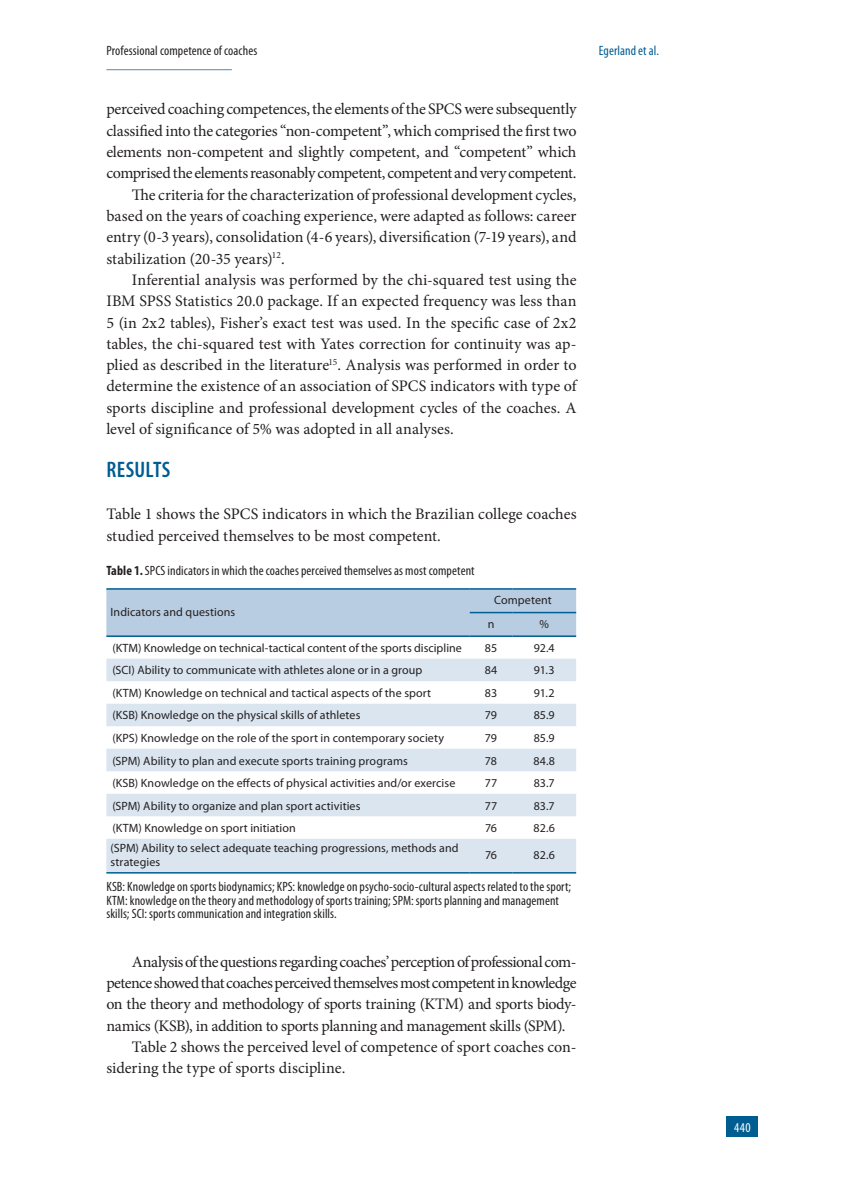
<style>
.page{position:relative;width:851px;height:1191px;background:#fff}
.page>*{position:absolute;margin:0;border:0;box-sizing:border-box;transform-origin:0 0}
.t1{font:600 condensed 22.5px "Myriad Pro";letter-spacing:.01em;color:#005d91}
.t2{font:16.05px/21.3px "Minion Pro";letter-spacing:-.01em;color:#231f20}
.t3{font:16.05px "Minion Pro";letter-spacing:-.035em;color:#231f20}
.t4{font:16.05px "Minion Pro";letter-spacing:-.03em;color:#231f20}
.t5{font:condensed 13.5px/13.5px "Myriad Pro";letter-spacing:.01em;color:#231f20}
.t6{font:condensed 13.5px "Myriad Pro";letter-spacing:.005em;color:#005d91}
.t7{font:condensed 13.5px "Myriad Pro";color:#fff}
.t8{font:12px/23.7px "Myriad Pro";letter-spacing:.005em;color:#231f20}
.s1{font-weight:700}
</style>
<div class="page">
<hr style="left:106px;top:69px;width:126px;height:1px;background:#6697be">
<div style="left:726px;top:1116px;width:31px;height:20px;background:#005d91"></div>
<div style="left:106px;top:589px;width:470px;height:46px;background:#b9cde2"></div>
<svg style="left:106px;top:658px;width:470px;height:214px;fill:#dae5f0"></svg>
<hr style="left:469px;top:612px;width:43px;height:1px;background:#005d91">
<hr style="left:512px;top:612px;width:64px;height:1px;background:#005d91">
<hr style="left:106px;top:588px;width:363px;height:1px;background:#005d91">
<hr style="left:469px;top:588px;width:43px;height:1px;background:#005d91">
<hr style="left:512px;top:588px;width:64px;height:1px;background:#005d91">
<hr style="left:106px;top:635px;width:363px;height:2px;background:#005d91">
<hr style="left:469px;top:635px;width:43px;height:2px;background:#005d91">
<hr style="left:512px;top:635px;width:64px;height:2px;background:#005d91">
<hr style="left:106px;top:872px;width:363px;height:1px;background:#005d91">
<hr style="left:469px;top:872px;width:43px;height:1px;background:#005d91">
<hr style="left:512px;top:872px;width:64px;height:1px;background:#005d91">
<p class="t5" style="left:106px;top:43px;width:152px">Professional competence of coaches</p>
<p class="t6" style="left:598px;top:42px;width:62px">Egerland et al.</p>
<p class="t2" style="left:106px;top:99px;width:471px">perceived coaching competences, the elements of the SPCS were subsequently</p>
<p class="t2" style="left:106px;top:120px;width:471px">classified into the categories “non-competent”, which comprised the first two</p>
<p class="t2" style="left:106px;top:141px;width:471px">elements non-competent and slightly competent, and “competent” which</p>
<p class="t4" style="left:106px;top:162px;width:471px">comprised the elements reasonably competent, competent and very competent.</p>
<p class="t2" style="left:132px;top:184px;width:446px">The criteria for the characterization of professional development cycles,</p>
<p class="t2" style="left:106px;top:205px;width:471px">based on the years of coaching experience, were adapted as follows: career</p>
<p class="t2" style="left:106px;top:227px;width:471px">entry (0-3 years), consolidation (4-6 years), diversification (7-19 years), and</p>
<p class="t2" style="left:106px;top:248px;width:180px">stabilization (20-35 years)<sup>12</sup>.</p>
<p class="t2" style="left:132px;top:269px;width:446px">Inferential analysis was performed by the chi-squared test using the</p>
<p class="t2" style="left:106px;top:290px;width:471px">IBM SPSS Statistics 20.0 package. If an expected frequency was less than</p>
<p class="t2" style="left:106px;top:312px;width:471px">5 (in 2x2 tables), Fisher’s exact test was used. In the specific case of 2x2</p>
<p class="t2" style="left:106px;top:333px;width:471px">tables, the chi-squared test with Yates correction for continuity was ap-</p>
<p class="t2" style="left:106px;top:354px;width:471px">plied as described in the literature<sup>15</sup>. Analysis was performed in order to</p>
<p class="t2" style="left:106px;top:376px;width:471px">determine the existence of an association of SPCS indicators with type of</p>
<p class="t2" style="left:106px;top:397px;width:471px">sports discipline and professional development cycles of the coaches. A</p>
<p class="t2" style="left:106px;top:418px;width:349px">level of significance of 5% was adopted in all analyses.</p>
<h1 class="t1" style="left:107px;top:455px;width:65px">RESULTS</h1>
<p class="t2" style="left:106px;top:503px;width:471px">Table 1 shows the SPCS indicators in which the Brazilian college coaches studied perceived themselves to be most competent.</p>
<p class="t5" style="left:106px;top:564px;width:370px"><span class="s1">Table 1.</span> SPCS indicators in which the coaches perceived themselves as most competent</p>
<p class="t8" style="left:111px;top:600px;width:126px">Indicators and questions</p>
<p class="t8" style="left:487px;top:588px;width:66px;text-indent:6px">Competent n</p>
<p class="t8" style="left:539px;top:612px;width:11px">%</p>
<p class="t8" style="left:112px;top:636px;width:351px">(KTM) Knowledge on technical-tactical content of the sports discipline</p>
<p class="t8" style="left:485px;top:636px;width:14px">85</p>
<p class="t8" style="left:533px;top:636px;width:23px">92.4</p>
<p class="t8" style="left:112px;top:658px;width:311px">(SCI) Ability to communicate with athletes alone or in a group</p>
<p class="t8" style="left:484px;top:658px;width:14px">84</p>
<p class="t8" style="left:534px;top:658px;width:22px">91.3</p>
<p class="t8" style="left:112px;top:681px;width:320px">(KTM) Knowledge on technical and tactical aspects of the sport</p>
<p class="t8" style="left:485px;top:681px;width:14px">83</p>
<p class="t8" style="left:534px;top:681px;width:22px">91.2</p>
<p class="t8" style="left:112px;top:703px;width:249px">(KSB) Knowledge on the physical skills of athletes</p>
<p class="t8" style="left:485px;top:703px;width:14px">79</p>
<p class="t8" style="left:533px;top:703px;width:22px">85.9</p>
<p class="t8" style="left:112px;top:726px;width:333px">(KPS) Knowledge on the role of the sport in contemporary society</p>
<p class="t8" style="left:485px;top:726px;width:14px">79</p>
<p class="t8" style="left:533px;top:726px;width:22px">85.9</p>
<p class="t8" style="left:112px;top:748px;width:297px">(SPM) Ability to plan and execute sports training programs</p>
<p class="t8" style="left:485px;top:748px;width:14px">78</p>
<p class="t8" style="left:533px;top:748px;width:23px">84.8</p>
<p class="t8" style="left:112px;top:771px;width:344px">(KSB) Knowledge on the effects of physical activities and/or exercise</p>
<p class="t8" style="left:485px;top:771px;width:14px">77</p>
<p class="t8" style="left:533px;top:771px;width:22px">83.7</p>
<p class="t8" style="left:112px;top:793px;width:249px">(SPM) Ability to organize and plan sport activities</p>
<p class="t8" style="left:485px;top:793px;width:14px">77</p>
<p class="t8" style="left:533px;top:793px;width:22px">83.7</p>
<p class="t8" style="left:112px;top:816px;width:185px">(KTM) Knowledge on sport initiation</p>
<p class="t8" style="left:485px;top:816px;width:13px">76</p>
<p class="t8" style="left:533px;top:816px;width:23px">82.6</p>
<p class="t8" style="left:111px;top:840px;width:349px;line-height:14.4px">(SPM) Ability to select adequate teaching progressions, methods and strategies</p>
<p class="t8" style="left:485px;top:843px;width:13px">76</p>
<p class="t8" style="left:533px;top:843px;width:23px">82.6</p>
<p class="t5" style="left:106px;top:880px;width:466px">KSB: Knowledge on sports biodynamics; KPS: knowledge on psycho-socio-cultural aspects related to the sport;<br>KTM: knowledge on the theory and methodology of sports training; SPM: sports planning and management skills; SCI: sports communication and integration skills.</p>
<p class="t3" style="left:132px;top:951px;width:446px">Analysis of the questions regarding coaches’ perception of professional com-</p>
<p class="t3" style="left:106px;top:972px;width:471px">petence showed that coaches perceived themselves most competent in knowledge</p>
<p class="t2" style="left:106px;top:993px;width:471px">on the theory and methodology of sports training (KTM) and sports biody-</p>
<p class="t2" style="left:106px;top:1015px;width:460px">namics (KSB), in addition to sports planning and management skills (SPM).</p>
<p class="t2" style="left:132px;top:1036px;width:446px">Table 2 shows the perceived level of competence of sport coaches con-</p>
<p class="t2" style="left:106px;top:1057px;width:240px">sidering the type of sports discipline.</p>
<p class="t7" style="left:734px;top:1119px;width:18px">440</p>
</div>
